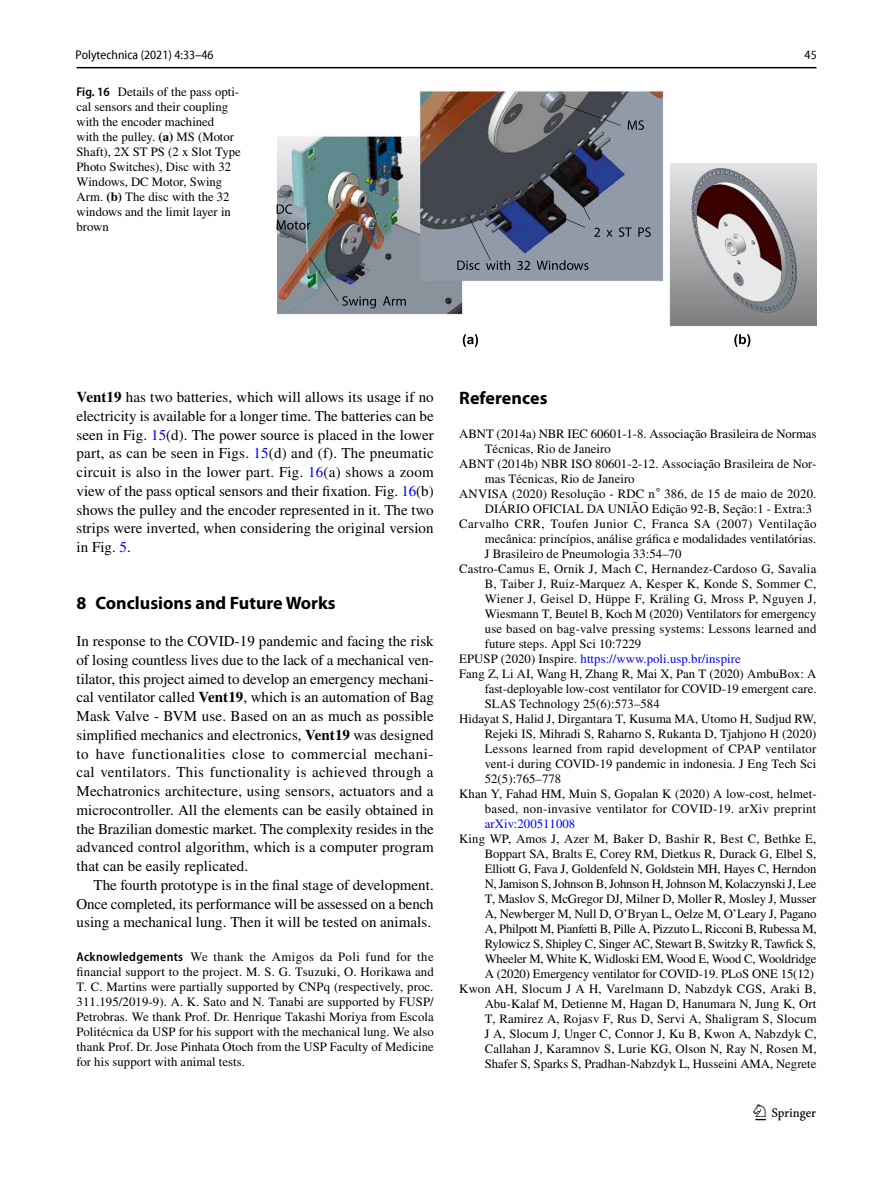
<style>
.page{position:relative;width:893px;height:1187px;background:#fff}
.page>*{position:absolute;margin:0;border:0;box-sizing:border-box;transform-origin:0 0}
.t1{font:22.5px "Springnew Regular 3";color:#000}
.t2{font:700 18px "Myriad Pro";color:#000}
.t3{font:15px/18.8px "STIX";letter-spacing:.005em;color:#000;text-align:justify}
.t4{font:12.75px/15px "STIX";letter-spacing:.005em;color:#000;text-align:justify}
.t5{font:12.75px "STIX";letter-spacing:.025em;color:#000}
.t6{font:12.75px "STIX";letter-spacing:.005em;color:#00f}
.t7{font:12.75px "STIX";letter-spacing:.035em;color:#000}
.t8{font:semi-condensed 12.75px "Myriad Pro Unic";color:#000}
.s1{font-family:"Myriad Pro";font-weight:600;font-stretch:semi-condensed}
.s2{font-weight:700}
.s3{color:#00f}
.s4{color:#000}
</style>
<div class="page">
<hr style="left:77px;top:67px;width:739px;height:1px;background:#000">
<img style="left:277px;top:90px;width:386px;height:225px">
<svg style="left:628px;top:120px;width:16px;height:10px"></svg>
<svg style="left:594px;top:228px;width:6px;height:9px"></svg>
<svg style="left:606px;top:230px;width:6px;height:7px"></svg>
<svg style="left:619px;top:227px;width:13px;height:10px"></svg>
<svg style="left:638px;top:227px;width:13px;height:10px"></svg>
<svg style="left:549px;top:211px;width:36px;height:16px"></svg>
<svg style="left:579px;top:199px;width:11px;height:21px"></svg>
<svg style="left:467px;top:214px;width:24px;height:46px"></svg>
<svg style="left:564px;top:105px;width:57px;height:21px"></svg>
<svg style="left:277px;top:204px;width:15px;height:10px"></svg>
<svg style="left:276px;top:220px;width:34px;height:10px"></svg>
<svg style="left:383px;top:296px;width:23px;height:9px"></svg>
<svg style="left:457px;top:260px;width:23px;height:10px"></svg>
<svg style="left:486px;top:260px;width:24px;height:10px"></svg>
<svg style="left:517px;top:261px;width:13px;height:9px"></svg>
<svg style="left:537px;top:260px;width:51px;height:10px"></svg>
<svg style="left:310px;top:257px;width:66px;height:51px;background:#69757c"></svg>
<svg style="left:463px;top:334px;width:15px;height:13px"></svg>
<img style="left:670px;top:163px;width:146px;height:163px">
<svg style="left:734px;top:334px;width:16px;height:13px"></svg>
<p class="t8" style="left:76px;top:50px;width:140px">Polytechnica (2021) 4:33–46</p>
<p class="t8" style="left:805px;top:50px;width:14px">45</p>
<p class="t4" style="left:77px;top:85px;width:166px;text-align:left"><span class="s1">Fig. 16</span> Details of the pass opti&shy;cal sensors and their coupling with the encoder machined<br>with the pulley. <span class="s2">(a)</span> MS (Motor<br>Shaft), 2X ST PS (2 x Slot Type<br>Photo Switches), Disc with 32<br>Windows, DC Motor, Swing<br>Arm. <span class="s2">(b)</span> The disc with the 32 windows and the limit layer in brown</p>
<p class="t3" style="left:77px;top:389px;width:359px"><span class="s2">Vent19</span> has two batteries, which will allows its usage if no electricity is available for a longer time. The batteries can be seen in Fig. <span class="s3">15</span>(d). The power source is placed in the lower part, as can be seen in Figs. <span class="s3">15</span>(d) and (f). The pneumatic circuit is also in the lower part. Fig. <span class="s3">16</span>(a) shows a zoom view of the pass optical sensors and their fixation. Fig. <span class="s3">16</span>(b) shows the pulley and the encoder represented in it. The two strips were inverted, when considering the original version in Fig. <span class="s3">5</span>.</p>
<h2 class="t2" style="left:77px;top:590px;width:261px">8 Conclusions and Future Works</h2>
<p class="t3" style="left:77px;top:632px;width:359px">In response to the COVID-19 pandemic and facing the risk of losing countless lives due to the lack of a mechanical ven&shy;tilator, this project aimed to develop an emergency mechani&shy;cal ventilator called <span class="s2">Vent19</span>, which is an automation of Bag Mask Valve - BVM use. Based on an as much as possible simplified mechanics and electronics, <span class="s2">Vent19</span> was designed to have functionalities close to commercial mechani&shy;cal ventilators. This functionality is achieved through a Mechatronics architecture, using sensors, actuators and a microcontroller. All the elements can be easily obtained in the Brazilian domestic market. The complexity resides in the advanced control algorithm, which is a computer program that can be easily replicated.</p>
<p class="t3" style="left:77px;top:876px;width:359px;text-indent:17px">The fourth prototype is in the final stage of development.<br>Once completed, its performance will be assessed on a bench using a mechanical lung. Then it will be tested on animals.</p>
<p class="t4" style="left:77px;top:950px;width:359px"><span class="s1">Acknowledgements</span> We thank the Amigos da Poli fund for the financial support to the project. M. S. G. Tsuzuki, O. Horikawa and T. C. Martins were partially supported by CNPq (respectively, proc.<br>311.195/2019-9). A. K. Sato and N. Tanabi are supported by FUSP/ Petrobras. We thank Prof. Dr. Henrique Takashi Moriya from Escola Politécnica da USP for his support with the mechanical lung. We also thank Prof. Dr. Jose Pinhata Otoch from the USP Faculty of Medicine for his support with animal tests.</p>
<h2 class="t2" style="left:459px;top:386px;width:90px">References</h2>
<p class="t4" style="left:459px;top:427px;width:359px">ABNT (2014a) NBR IEC 60601-1-8. Associação Brasileira de Normas</p>
<p class="t4" style="left:485px;top:442px;width:128px">Técnicas, Rio de Janeiro</p>
<p class="t4" style="left:459px;top:457px;width:359px">ABNT (2014b) NBR ISO 80601-2-12. Associação Brasileira de Nor-</p>
<p class="t4" style="left:485px;top:472px;width:151px">mas Técnicas, Rio de Janeiro</p>
<p class="t4" style="left:459px;top:487px;width:359px">ANVISA (2020) Resolução - RDC n<sup>◦</sup> 386, de 15 de maio de 2020.</p>
<p class="t4" style="left:485px;top:502px;width:329px">DIÁRIO OFICIAL DA UNIÃO Edição 92-B, Seção:1 - Extra:3</p>
<p class="t7" style="left:459px;top:515px;width:359px">Carvalho CRR, Toufen Junior C, Franca SA (2007) Ventilação</p>
<p class="t4" style="left:485px;top:532px;width:333px">mecânica: princípios, análise gráfica e modalidades ventilatórias.</p>
<p class="t4" style="left:485px;top:547px;width:198px">J Brasileiro de Pneumologia 33:54–70</p>
<p class="t4" style="left:459px;top:562px;width:359px">Castro-Camus E, Ornik J, Mach C, Hernandez-Cardoso G, Savalia</p>
<p class="t4" style="left:485px;top:577px;width:333px">B, Taiber J, Ruiz-Marquez A, Kesper K, Konde S, Sommer C,</p>
<p class="t4" style="left:485px;top:592px;width:333px">Wiener J, Geisel D, Hüppe F, Kräling G, Mross P, Nguyen J,</p>
<p class="t4" style="left:485px;top:607px;width:333px">Wiesmann T, Beutel B, Koch M (2020) Ventilators for emergency</p>
<p class="t4" style="left:485px;top:622px;width:333px">use based on bag-valve pressing systems: Lessons learned and</p>
<p class="t4" style="left:485px;top:637px;width:158px">future steps. Appl Sci 10:7229</p>
<p class="t6" style="left:459px;top:650px;width:283px"><span class="s4">EPUSP (2020) Inspire.</span> https://www.poli.usp.br/inspire</p>
<p class="t4" style="left:459px;top:667px;width:359px">Fang Z, Li AI, Wang H, Zhang R, Mai X, Pan T (2020) AmbuBox: A</p>
<p class="t4" style="left:485px;top:682px;width:333px">fast-deployable low-cost ventilator for COVID-19 emergent care.</p>
<p class="t4" style="left:485px;top:697px;width:176px">SLAS Technology 25(6):573–584</p>
<p class="t4" style="left:459px;top:712px;width:359px">Hidayat S, Halid J, Dirgantara T, Kusuma MA, Utomo H, Sudjud RW,</p>
<p class="t4" style="left:485px;top:727px;width:333px">Rejeki IS, Mihradi S, Raharno S, Rukanta D, Tjahjono H (2020)</p>
<p class="t5" style="left:485px;top:740px;width:333px">Lessons learned from rapid development of CPAP ventilator</p>
<p class="t4" style="left:485px;top:757px;width:333px">vent-i during COVID-19 pandemic in indonesia. J Eng Tech Sci</p>
<p class="t4" style="left:485px;top:772px;width:78px">52(5):765–778</p>
<p class="t4" style="left:459px;top:787px;width:359px">Khan Y, Fahad HM, Muin S, Gopalan K (2020) A low-cost, helmet-</p>
<p class="t5" style="left:485px;top:799px;width:333px">based, non-invasive ventilator for COVID-19. arXiv preprint</p>
<p class="t6" style="left:485px;top:814px;width:92px">arXiv:200511008</p>
<p class="t4" style="left:459px;top:832px;width:359px;text-align:right">King WP, Amos J, Azer M, Baker D, Bashir R, Best C, Bethke E, Boppart SA, Bralts E, Corey RM, Dietkus R, Durack G, Elbel S, Elliott G, Fava J, Goldenfeld N, Goldstein MH, Hayes C, Herndon<br>N, Jamison S, Johnson B, Johnson H, Johnson M, Kolaczynski J, Lee<br>T, Maslov S, McGregor DJ, Milner D, Moller R, Mosley J, Musser<br>A, Newberger M, Null D, O’Bryan L, Oelze M, O’Leary J, Pagano<br>A, Philpott M, Pianfetti B, Pille A, Pizzuto L, Ricconi B, Rubessa M, Rylowicz S, Shipley C, Singer AC, Stewart B, Switzky R, Tawfick S, Wheeler M, White K, Widloski EM, Wood E, Wood C, Wooldridge<br>A (2020) Emergency ventilator for COVID-19. PLoS ONE 15(12)<br>Kwon AH, Slocum J A H, Varelmann D, Nabzdyk CGS, Araki B, Abu-Kalaf M, Detienne M, Hagan D, Hanumara N, Jung K, Ort<br>T, Ramirez A, Rojasv F, Rus D, Servi A, Shaligram S, Slocum<br>J A, Slocum J, Unger C, Connor J, Ku B, Kwon A, Nabzdyk C, Callahan J, Karamnov S, Lurie KG, Olson N, Ray N, Rosen M, Shafer S, Sparks S, Pradhan-Nabzdyk L, Husseini AMA, Negrete</p>
<h1 class="t1" style="left:755px;top:1104px;width:62px">1 3</h1>
</div>
